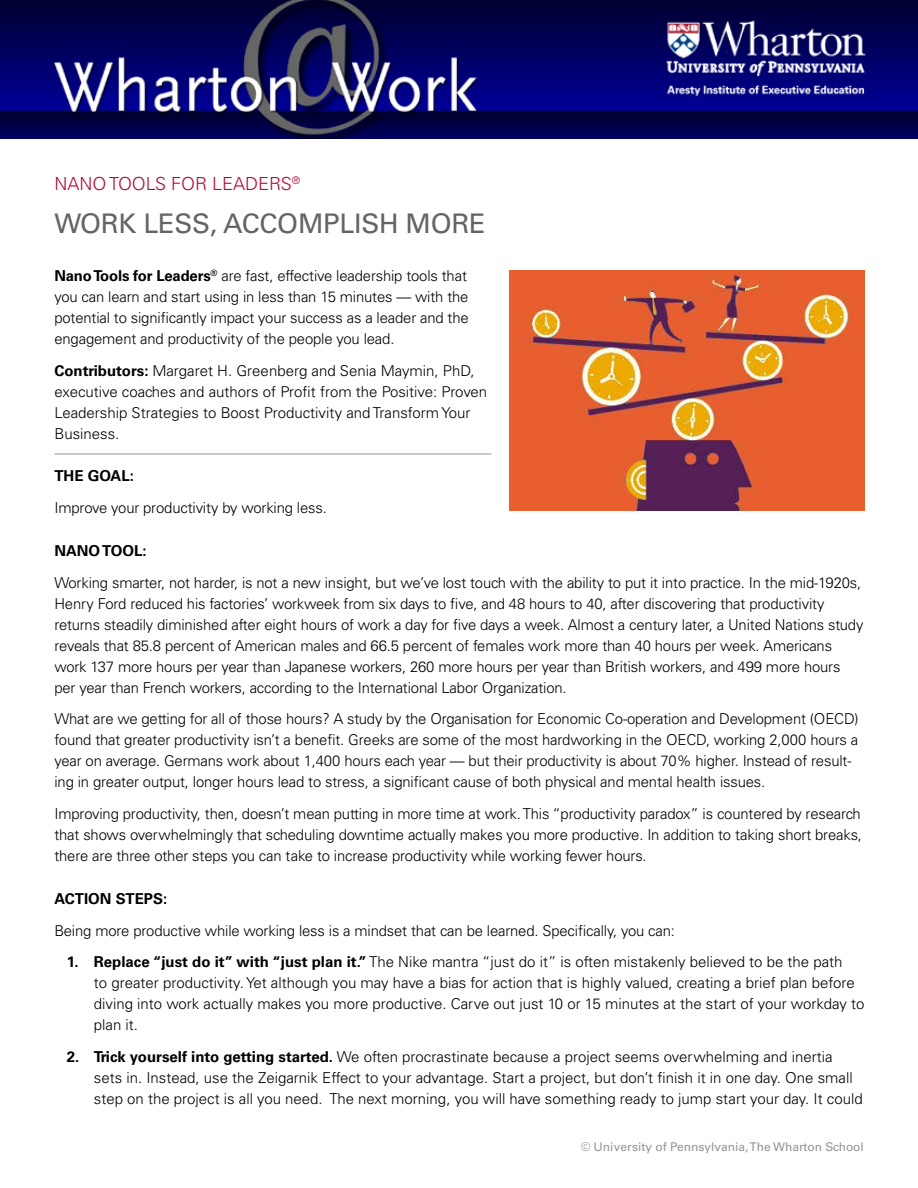
<style>
.page{position:relative;width:918px;height:1188px;background:#fff}
.page>*{position:absolute;margin:0;border:0;box-sizing:border-box;transform-origin:0 0}
.t1{font:27px "Univers";letter-spacing:-.01em;color:#636466}
.t2{font:300 18px "Univers";color:#b30838}
.t3{font:300 15px/21px "Univers";letter-spacing:-.01em;color:#000}
.t4{font:700 15px "Univers";color:#000}
.t5{font:12px "Univers";color:#939598}
.s1{font-weight:700}
</style>
<div class="page">
<img style="left:0;top:0;width:918px;height:138px">
<hr style="left:54px;top:454px;width:437px;height:1px;background:#939598">
<img style="left:509px;top:270px;width:355px;height:241px">
<p class="t2" style="left:54px;top:173px;width:247px">NANO TOOLS FOR LEADERS<sup>®</sup></p>
<h1 class="t1" style="left:54px;top:207px;width:433px">WORK LESS, ACCOMPLISH MORE</h1>
<p class="t3" style="left:54px;top:265px;width:416px"><span class="s1">Nano Tools for Leaders</span><sup>®</sup> are fast, effective leadership tools that you can learn and start using in less than 15 minutes — with the potential to significantly impact your success as a leader and the engagement and productivity of the people you lead.</p>
<p class="t3" style="left:54px;top:360px;width:434px"><span class="s1">Contributors:</span> Margaret H. Greenberg and Senia Maymin, PhD, executive coaches and authors of Profit from the Positive: Proven Leadership Strategies to Boost Productivity and Transform Your Business.</p>
<p class="t4" style="left:54px;top:467px;width:81px">THE GOAL:</p>
<p class="t3" style="left:54px;top:497px;width:274px">Improve your productivity by working less.</p>
<p class="t4" style="left:54px;top:542px;width:94px">NANO TOOL:</p>
<p class="t3" style="left:54px;top:572px;width:811px">Working smarter, not harder, is not a new insight, but we’ve lost touch with the ability to put it into practice. In the mid-1920s, Henry Ford reduced his factories’ workweek from six days to five, and 48 hours to 40, after discovering that productivity returns steadily diminished after eight hours of work a day for five days a week. Almost a century later, a United Nations study reveals that 85.8 percent of American males and 66.5 percent of females work more than 40 hours per week. Americans work 137 more hours per year than Japanese workers, 260 more hours per year than British workers, and 499 more hours per year than French workers, according to the International Labor Organization.</p>
<p class="t3" style="left:54px;top:709px;width:806px">What are we getting for all of those hours? A study by the Organisation for Economic Co-operation and Development (OECD) found that greater productivity isn’t a benefit. Greeks are some of the most hardworking in the OECD, working 2,000 hours a year on average. Germans work about 1,400 hours each year — but their productivity is about 70% higher. Instead of result&shy;ing in greater output, longer hours lead to stress, a significant cause of both physical and mental health issues.</p>
<p class="t3" style="left:54px;top:803px;width:809px;text-align:justify">Improving productivity, then, doesn’t mean putting in more time at work. This “productivity paradox” is countered by research that shows overwhelmingly that scheduling downtime actually makes you more productive. In addition to taking short breaks, there are three other steps you can take to increase productivity while working fewer hours.</p>
<p class="t4" style="left:54px;top:890px;width:114px">ACTION STEPS:</p>
<p class="t3" style="left:54px;top:920px;width:622px">Being more productive while working less is a mindset that can be learned. Specifically, you can:</p>
<p class="t3" style="left:94px;top:952px;width:772px;text-indent:-27px"><span class="s1">1. Replace “just do it” with “just plan it.”</span> The Nike mantra “just do it” is often mistakenly believed to be the path<br>to greater productivity. Yet although you may have a bias for action that is highly valued, creating a brief plan before diving into work actually makes you more productive. Carve out just 10 or 15 minutes at the start of your workday to plan it.</p>
<p class="t3" style="left:94px;top:1046px;width:770px;text-indent:-27px"><span class="s1">2. Trick yourself into getting started.</span> We often procrastinate because a project seems overwhelming and inertia sets in. Instead, use the Zeigarnik Effect to your advantage. Start a project, but don’t finish it in one day. One small step on the project is all you need. The next morning, you will have something ready to jump start your day. It could</p>
<p class="t5" style="left:581px;top:1139px;width:285px">© University of Pennsylvania, The Wharton School</p>
</div>
